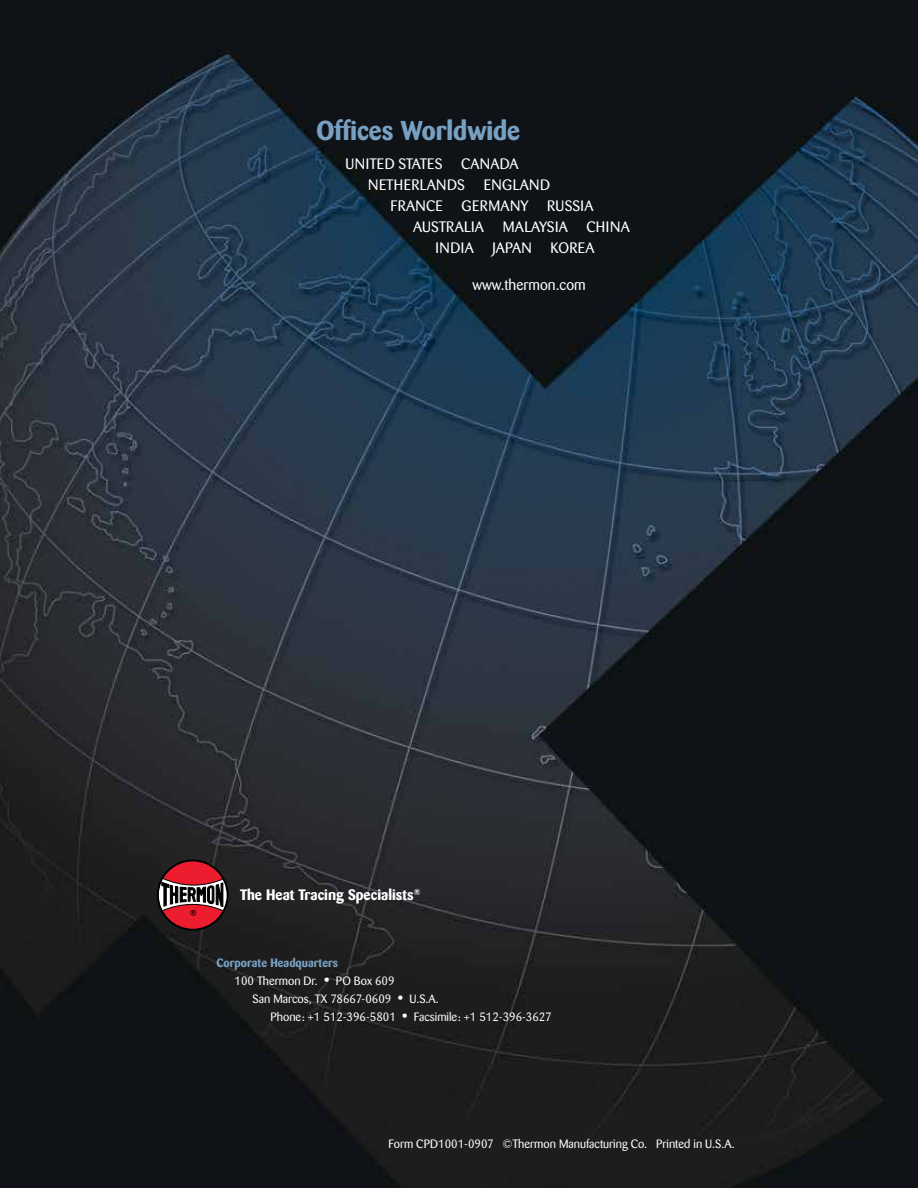
<style>
.page{position:relative;width:918px;height:1188px;background:#fff}
.page>*{position:absolute;margin:0;border:0;box-sizing:border-box;transform-origin:0 0}
.t1{font:700 27px "Barmeno";color:#77a0c2}
.t2{font:15px/21px "Barmeno";letter-spacing:.02em;color:#fff}
.t3{font:15px "Barmeno";color:#fff}
.t4{font:700 15px "Barmeno";color:#fff}
.t5{font:12px "Barmeno";color:#fff}
.t6{font:700 12px "Barmeno";color:#77a0c2}
.s1{font-size:18px}
</style>
<div class="page">
<img style="left:0;top:0;width:918px;height:1188px">
<div style="left:158px;top:860px;width:70px;height:69px;background:#ed1c2e;border-radius:50%"></div>
<svg style="left:157px;top:877px;width:72px;height:39px"></svg>
<div style="left:157px;top:860px;width:72px;height:71px;border:2px solid #000;border-radius:50%"></div>
<h1 class="t1" style="left:317px;top:114px;width:205px">Offices Worldwide</h1>
<p class="t3" style="left:346px;top:155px;width:98px">UNITED STATES</p>
<p class="t2" style="left:461px;top:153px;width:59px">CANADA</p>
<p class="t2" style="left:368px;top:174px;width:183px">NETHERLANDS ENGLAND</p>
<p class="t2" style="left:391px;top:195px;width:139px">FRANCE GERMANY</p>
<p class="t2" style="left:547px;top:195px;width:48px">RUSSIA</p>
<p class="t2" style="left:413px;top:216px;width:72px">AUSTRALIA</p>
<p class="t2" style="left:436px;top:216px;width:196px;text-indent:67px">MALAYSIA CHINA<br>INDIA JAPAN</p>
<p class="t2" style="left:551px;top:237px;width:45px">KOREA</p>
<p class="t3" style="left:472px;top:276px;width:115px">www.thermon.com</p>
<p class="t4" style="left:240px;top:886px;width:182px">The Heat Tracing Specialists<sup>®</sup></p>
<p class="t6" style="left:217px;top:955px;width:123px">Corporate Headquarters</p>
<p class="t5" style="left:235px;top:973px;width:162px">100 Thermon Dr. <span class="s1">•</span> PO Box 609</p>
<p class="t5" style="left:253px;top:991px;width:188px">San Marcos, TX 78667-0609 <span class="s1">•</span> U.S.A.</p>
<p class="t5" style="left:271px;top:1009px;width:283px">Phone: +1 512-396-5801 <span class="s1">•</span> Facsimile: +1 512-396-3627</p>
<p class="t5" style="left:388px;top:1137px;width:348px">Form CPD1001-0907 ©Thermon Manufacturing Co. Printed in U.S.A.</p>
</div>
